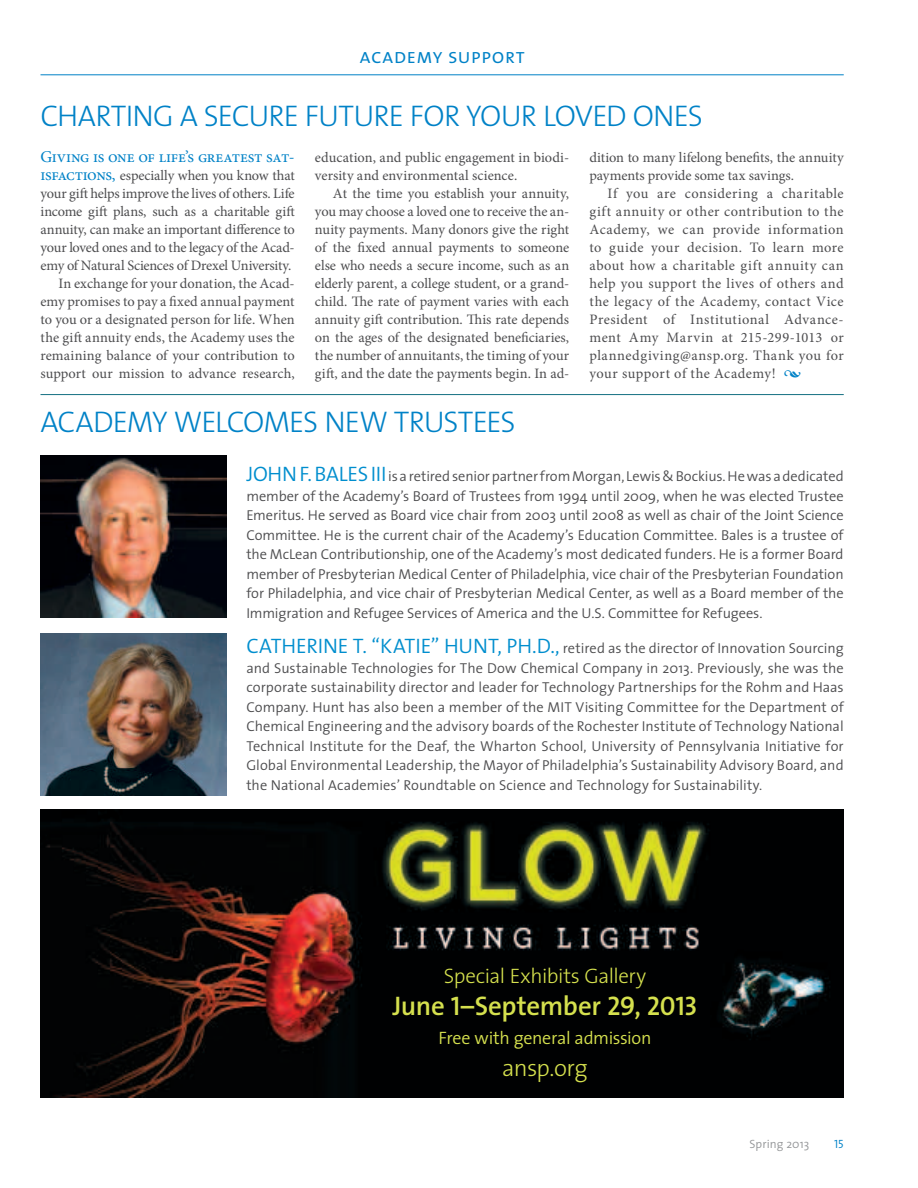
<style>
.page{position:relative;width:918px;height:1188px;background:#fff}
.page>*{position:absolute;margin:0;border:0;box-sizing:border-box;transform-origin:0 0}
.t1{font:30px "The Sans Light Caps";letter-spacing:-.03em;color:#0082c7}
.t2{font:600 27px "The Sans";letter-spacing:-.01em;color:#d5e04e}
.t3{font:300 24px "The Sans";color:#d5e04e}
.t4{font:300 21px "The Sans";letter-spacing:-.02em;color:#d5e04e}
.t5{font:21px "The Sans Semi Light Caps";letter-spacing:.005em;color:#0082c7}
.t6{font:300 21px "The Sans";color:#008ece}
.t7{font:300 18px "The Sans";letter-spacing:-.02em;color:#d5e04e}
.t8{font:16.5px "Minion Pro";letter-spacing:-.02em;color:#0082c7}
.t9{font:14.4px/18px "Minion Pro";color:#4d4d4f}
.t10{font:300 14.4px/19.5px "The Sans";color:#4d4d4f;text-align:justify}
.t11{font:300 12px "The Sans";letter-spacing:.005em;color:#949698}
.t12{font:12px "The Sans Semi Light Caps";color:#0082c7}
.s1{font-size:16.5px;color:#0082c7}
.s2{font-style:italic;font-size:16.5px;color:#0082c7}
.s3{font-size:21px;color:#008ece}
.s4{font-family:"The Sans Semi Bold Caps";font-weight:400}
</style>
<div class="page">
<hr style="left:40px;top:74px;width:804px;height:1px;background:#0082c7">
<img style="left:40px;top:809px;width:804px;height:289px">
<img style="left:40px;top:456px;width:186px;height:162px">
<img style="left:40px;top:634px;width:186px;height:162px">
<hr style="left:40px;top:394px;width:804px;height:1px;background:#146f82">
<h3 class="t5" style="left:360px;top:39px;width:167px">academy support</h3>
<h1 class="t1" style="left:40px;top:91px;width:660px">CHARTING A SECURE FUTURE FOR YOUR LOVED ONES</h1>
<p class="t8" style="left:40px;top:146px;width:256px">Giving is one of life’s greatest sat-</p>
<p class="t9" style="left:40px;top:166px;width:256px;text-align:right"><span class="s1">isfactions,</span> especially when you know that your gift helps improve the lives of others. Life income gift plans, such as a charitable gift annuity, can make an important difference to your loved ones and to the legacy of the Acad&shy;emy of Natural Sciences of Drexel University.<br>In exchange for your donation, the Acad&shy;emy promises to pay a fixed annual payment to you or a designated person for life. When the gift annuity ends, the Academy uses the remaining balance of your contribution to support our mission to advance research,</p>
<p class="t9" style="left:315px;top:148px;width:256px">education, and public engagement in biodi&shy;versity and environmental science.</p>
<p class="t9" style="left:315px;top:184px;width:256px;text-align:justify;text-indent:18px">At the time you establish your annuity, you may choose a loved one to receive the an&shy;nuity payments. Many donors give the right of the fixed annual payments to someone else who needs a secure income, such as an elderly parent, a college student, or a grand&shy;child. The rate of payment varies with each annuity gift contribution. This rate depends on the ages of the designated beneficiaries, the number of annuitants, the timing of your gift, and the date the payments begin. In ad-</p>
<p class="t9" style="left:589px;top:148px;width:256px">dition to many lifelong benefits, the annuity payments provide some tax savings.</p>
<p class="t9" style="left:589px;top:184px;width:256px;text-align:justify;text-indent:18px">If you are considering a charitable gift annuity or other contribution to the Academy, we can provide information to guide your decision. To learn more about how a charitable gift annuity can help you support the lives of others and the legacy of the Academy, contact Vice President of Institutional Advance&shy;ment Amy Marvin at 215-299-1013 or plannedgiving@ansp.org. Thank you for your support of the Academy! <span class="s2">•</span></p>
<h1 class="t1" style="left:40px;top:397px;width:473px">ACADEMY WELCOMES N EW TRUSTEES</h1>
<h3 class="t6" style="left:246px;top:457px;width:91px">Joh n F. Bales</h3>
<p class="t10" style="left:246px;top:466px;width:599px;text-indent:124px"><span class="s3">III</span> is a retired senior partner from Morgan, Lewis &amp; Bockius. He was a dedicated member of the Academy’s Board of Trustees from 1994 until 2009, when he was elected Trustee Emeritus. He served as Board vice chair from 2003 until 2008 as well as chair of the Joint Science Committee. He is the current chair of the Academy’s Education Committee. Bales is a trustee of the McLean Contributionship, one of the Academy’s most dedicated funders. He is a former Board member of Presbyterian Medical Center of Philadelphia, vice chair of the Presbyterian Foundation for Philadelphia, and vice chair of Presbyterian Medical Center, as well as a Board member of the I mmigration and Refugee Services of America and the U.S. Committee for Refugees.</p>
<p class="t10" style="left:246px;top:638px;width:599px"><span class="s3">Catherine T. “Katie” Hunt, Ph .D.,</span> retired as the director of I nnovation Sourcing and Sustainable Technologies for The Dow Chemical Company in 2013. Previously, she was the corporate sustainability director and leader for Technology Partnerships for the Rohm and Haas Company. Hunt has also been a member of the MIT Visiting Committee for the Department of Chemical Engineering and the advisory boards of the Rochester I nstitute of Technology National Technical I nstitute for the Deaf, the Wharton School, U niversity of Pennsylvania I nitiative for Global Environmental Leadership, the Mayor of Philadelphia’s Sustainability Advisory Board, and the National Academies’ Roundtable on Science and Technology for Sustainability.</p>
<h3 class="t4" style="left:444px;top:958px;width:204px">Special Exhibits Gallery</h3>
<h2 class="t2" style="left:392px;top:984px;width:307px">June <span class="s4">1</span>–September <span class="s4">29, 2013</span></h2>
<p class="t7" style="left:439px;top:1023px;width:214px">Free with general admission</p>
<h3 class="t3" style="left:502px;top:1048px;width:87px">ansp.org</h3>
<p class="t11" style="left:749px;top:1134px;width:61px">Spring 2013</p>
<p class="t12" style="left:834px;top:1134px;width:11px">15</p>
</div>
